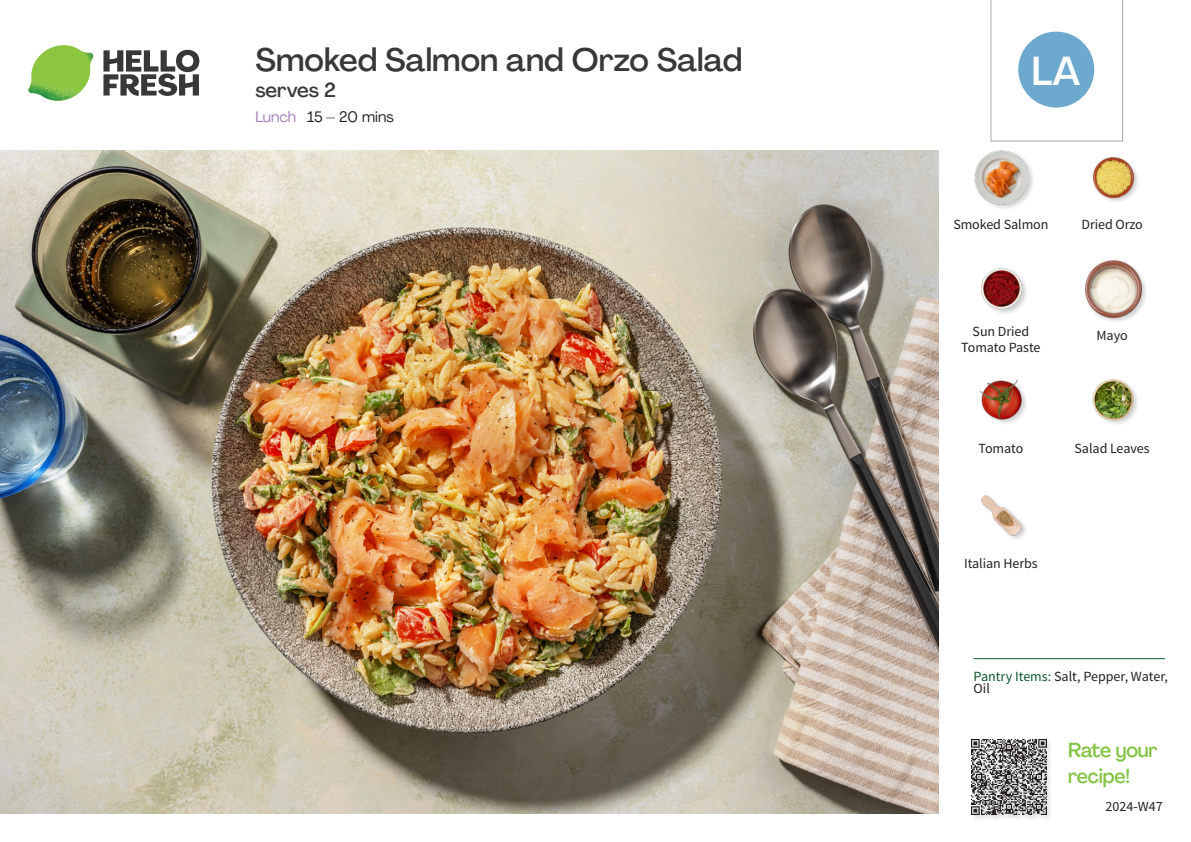
<style>
.page{position:relative;width:1191px;height:842px;background:#fff}
.page>*{position:absolute;margin:0;border:0;box-sizing:border-box;transform-origin:0 0}
._24_Recipe_Nr_Bag{font:500 40px "Agrandir";color:#fff}
._15_Titel_UK{font:500 32px "Agrandir";letter-spacing:.005em;color:#383839}
._24_Before_Start_Titel{font:500 20px/26px "Agrandir";letter-spacing:-.01em;color:#81c340;scale:.96 1}
._15_Titel_UK-2{font:500 20px "Agrandir";color:#383839}
._02_Box_Type{font:15px "Agrandir";color:#231f20}
._18_FRONT_ingredients_UK{font:14px/16px "Source Sans Pro";letter-spacing:-.005em;color:#231f20;text-align:center}
.s1{color:#a47db7}
.s2{color:#fff}
.s3{color:#0e572c}
</style>
<div class="page">
<svg style="left:103px;top:50px;width:96px;height:46px"></svg>
<img style="left:28px;top:45px;width:65px;height:56px">
<hr style="left:973px;top:658px;width:192px;height:1px;background:#0e572c">
<div style="left:971px;top:738px;width:82px;height:83px;background:#fafafa"></div>
<img style="left:971px;top:739px;width:79px;height:80px">
<svg style="left:990px;top:0;width:133px;height:142px"></svg>
<div style="left:974px;top:149px;width:61px;height:61px;background:#231f20;opacity:.2"></div>
<img style="left:974px;top:150px;width:55px;height:54px">
<img style="left:981px;top:268px;width:46px;height:45px">
<img style="left:979px;top:379px;width:47px;height:44px">
<img style="left:1085px;top:260px;width:61px;height:62px">
<img style="left:1092px;top:157px;width:46px;height:45px">
<img style="left:0;top:150px;width:938px;height:664px">
<img style="left:1092px;top:379px;width:46px;height:45px">
<img style="left:981px;top:495px;width:45px;height:44px">
<p class="_15_Titel_UK" style="left:255px;top:40px;width:489px">Smoked Salmon and Orzo Salad</p>
<p class="_15_Titel_UK-2" style="left:255px;top:77px;width:82px">serves 2</p>
<p class="_02_Box_Type" style="left:255px;top:107px;width:140px"><span class="s1">Lunch</span><span class="s2">.</span> 15 – 20 mins</p>
<p class="_24_Recipe_Nr_Bag" style="left:1031px;top:47px;width:50px">LA</p>
<p class="_18_FRONT_ingredients_UK" style="left:953px;top:217px;width:97px">Smoked Salmon</p>
<p class="_18_FRONT_ingredients_UK" style="left:1081px;top:217px;width:63px">Dried Orzo</p>
<p class="_18_FRONT_ingredients_UK" style="left:961px;top:323px;width:81px">Sun Dried<br>Tomato Paste</p>
<p class="_18_FRONT_ingredients_UK" style="left:1096px;top:327px;width:33px">Mayo</p>
<p class="_18_FRONT_ingredients_UK" style="left:978px;top:440px;width:46px">Tomato</p>
<p class="_18_FRONT_ingredients_UK" style="left:1074px;top:440px;width:76px">Salad Leaves</p>
<p class="_18_FRONT_ingredients_UK" style="left:964px;top:556px;width:75px">Italian Herbs</p>
<p class="_18_FRONT_ingredients_UK" style="left:973px;top:670px;width:196px;line-height:12.8px;text-align:left"><span class="s3">Pantry Items:</span> Salt, Pepper, Water,<br>Oil</p>
<p class="_24_Before_Start_Titel" style="left:1068px;top:737px;width:95px">Rate your recipe!</p>
<p class="_18_FRONT_ingredients_UK" style="left:1105px;top:798px;width:59px">2024-W47</p>
</div>
